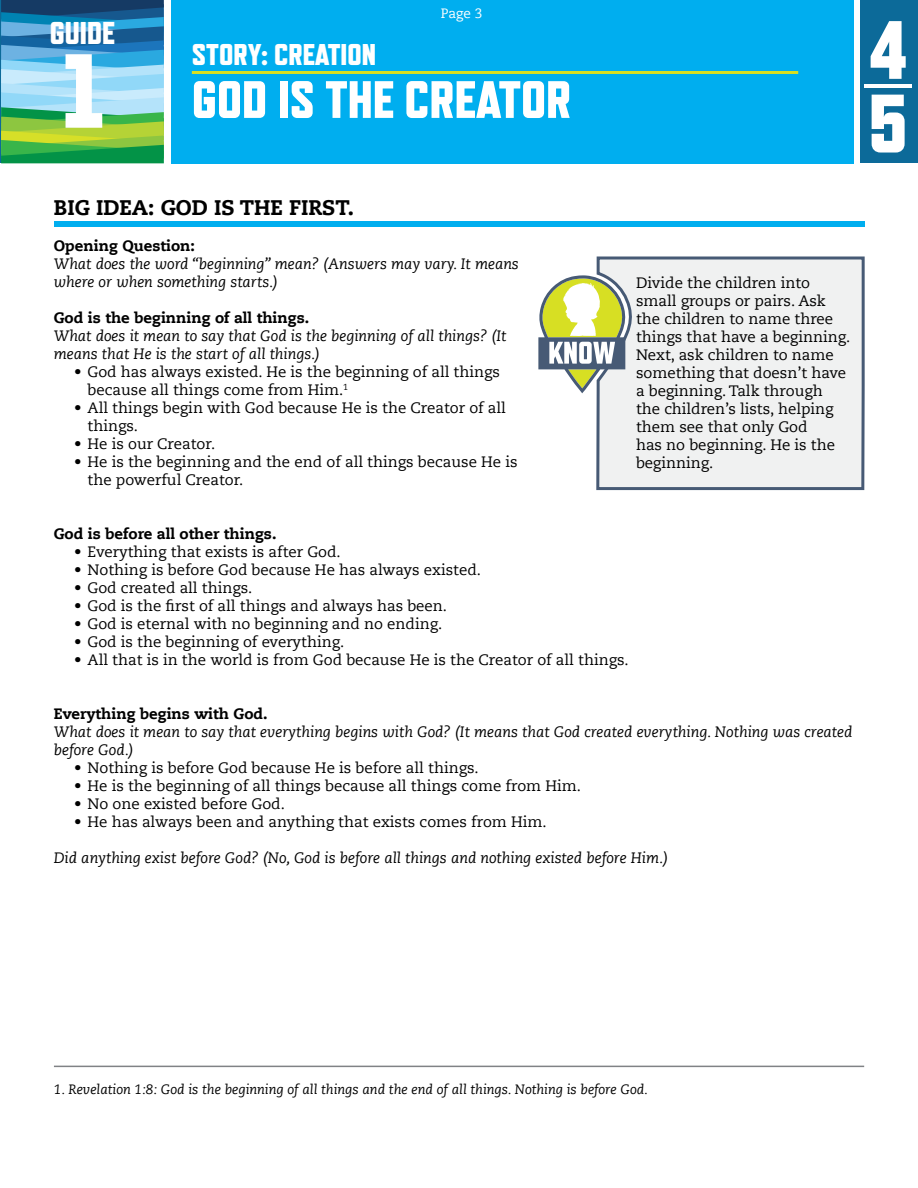
<style>
.page{position:relative;width:918px;height:1188px;background:#fff}
.page>*{position:absolute;margin:0;border:0;box-sizing:border-box;transform-origin:0 0}
.t1{font:800 105px "Refrigerator Deluxe";color:#fff}
.t2{font:800 82.5px/73.5px "Refrigerator Deluxe";color:#fff}
.t3{font:800 52.5px "Refrigerator Deluxe";color:#fff}
.t4{font:800 31.5px "Refrigerator Deluxe";color:#fff}
.t5{font:800 30px "Refrigerator Deluxe";color:#fff}
.t6{font:800 21px "Caecilia LT Std";color:#000}
.t7{font:15px/18px "Caecilia LT Std";color:#000}
.t8{font:italic 15px/18px "Caecilia LT Std";color:#000}
.t9{font:800 15px "Caecilia LT Std";color:#000}
.t10{font:italic 13.5px "Caecilia LT Std";color:#000}
.t11{font:13.5px "Caecilia LT Std";color:#fff}
</style>
<div class="page">
<hr style="left:0;top:0;width:2px;height:163px;background:#0c6a99">
<svg style="left:1px;top:0;width:163px;height:163px"></svg>
<div style="left:171px;top:0;width:682px;height:163px;background:#00aeef"></div>
<hr style="left:192px;top:71px;width:606px;height:3px;background:#d7df23">
<div style="left:861px;top:0;width:57px;height:163px;background:#0c6a99"></div>
<hr style="left:865px;top:84px;width:47px;height:4px;background:#fff">
<div style="left:54px;top:221px;width:810px;height:6px;background:#00aeef"></div>
<hr style="left:54px;top:1066px;width:810px;height:1px;background:#808285">
<div style="left:596px;top:256px;width:269px;height:235px;background:#f0f1f1"></div>
<svg style="left:538px;top:275px;width:88px;height:118px"></svg>
<h3 class="t4" style="left:50px;top:15px;width:67px">GUIDE</h3>
<h1 class="t1" style="left:62px;top:29px;width:42px">1</h1>
<p class="t11" style="left:441px;top:5px;width:43px">Page 3</p>
<h3 class="t5" style="left:192px;top:37px;width:186px">STORY: CREATION</h3>
<h3 class="t3" style="left:192px;top:68px;width:381px">GOD IS THE CREATOR</h3>
<h2 class="t2" style="left:868px;top:12px;width:42px">4<br>5</h2>
<h3 class="t6" style="left:54px;top:195px;width:302px">BIG IDEA: GOD IS THE FIRST.</h3>
<p class="t9" style="left:54px;top:236px;width:143px">Opening Question:</p>
<p class="t8" style="left:54px;top:255px;width:467px">What does the word “beginning” mean? (Answers may vary. It means where or when something starts.)</p>
<p class="t9" style="left:54px;top:308px;width:257px">God is the beginning of all things.</p>
<p class="t8" style="left:54px;top:327px;width:454px">What does it mean to say that God is the beginning of all things? (It means that He is the start of all things.)</p>
<p class="t7" style="left:88px;top:363px;width:414px;text-indent:-14px">• God has always existed. He is the beginning of all things because all things come from Him.<sup>1</sup></p>
<p class="t7" style="left:88px;top:399px;width:420px;text-indent:-14px">• All things begin with God because He is the Creator of all things.</p>
<p class="t7" style="left:74px;top:435px;width:143px">• He is our Creator.</p>
<p class="t7" style="left:88px;top:453px;width:432px;text-indent:-14px">• He is the beginning and the end of all things because He is the powerful Creator.</p>
<p class="t9" style="left:54px;top:524px;width:224px">God is before all other things.</p>
<p class="t7" style="left:74px;top:543px;width:268px">• Everything that exists is after God.</p>
<p class="t7" style="left:74px;top:561px;width:408px">• Nothing is before God because He has always existed.</p>
<p class="t7" style="left:74px;top:579px;width:180px">• God created all things.</p>
<p class="t7" style="left:74px;top:597px;width:375px">• God is the first of all things and always has been.</p>
<p class="t7" style="left:74px;top:615px;width:370px">• God is eternal with no beginning and no ending.</p>
<p class="t7" style="left:74px;top:633px;width:272px">• God is the beginning of everything.</p>
<p class="t7" style="left:74px;top:651px;width:556px">• All that is in the world is from God because He is the Creator of all things.</p>
<p class="t9" style="left:54px;top:704px;width:215px">Everything begins with God.</p>
<p class="t8" style="left:54px;top:723px;width:800px">What does it mean to say that everything begins with God? (It means that God created everything. Nothing was created before God.)</p>
<p class="t7" style="left:74px;top:759px;width:406px">• Nothing is before God because He is before all things.</p>
<p class="t7" style="left:74px;top:777px;width:508px">• He is the beginning of all things because all things come from Him.</p>
<p class="t7" style="left:74px;top:795px;width:212px">• No one existed before God.</p>
<p class="t7" style="left:74px;top:813px;width:474px">• He has always been and anything that exists comes from Him.</p>
<p class="t8" style="left:54px;top:849px;width:616px">Did anything exist before God? (No, God is before all things and nothing existed before Him.)</p>
<p class="t7" style="left:636px;top:274px;width:216px">Divide the children into small groups or pairs. Ask the children to name three things that have a beginning.<br>Next, ask children to name something that doesn’t have a beginning. Talk through the children’s lists, helping them see that only God<br>has no beginning. He is the beginning.</p>
<p class="t10" style="left:54px;top:1082px;width:596px">1. Revelation 1:8: God is the beginning of all things and the end of all things. Nothing is before God.</p>
</div>
